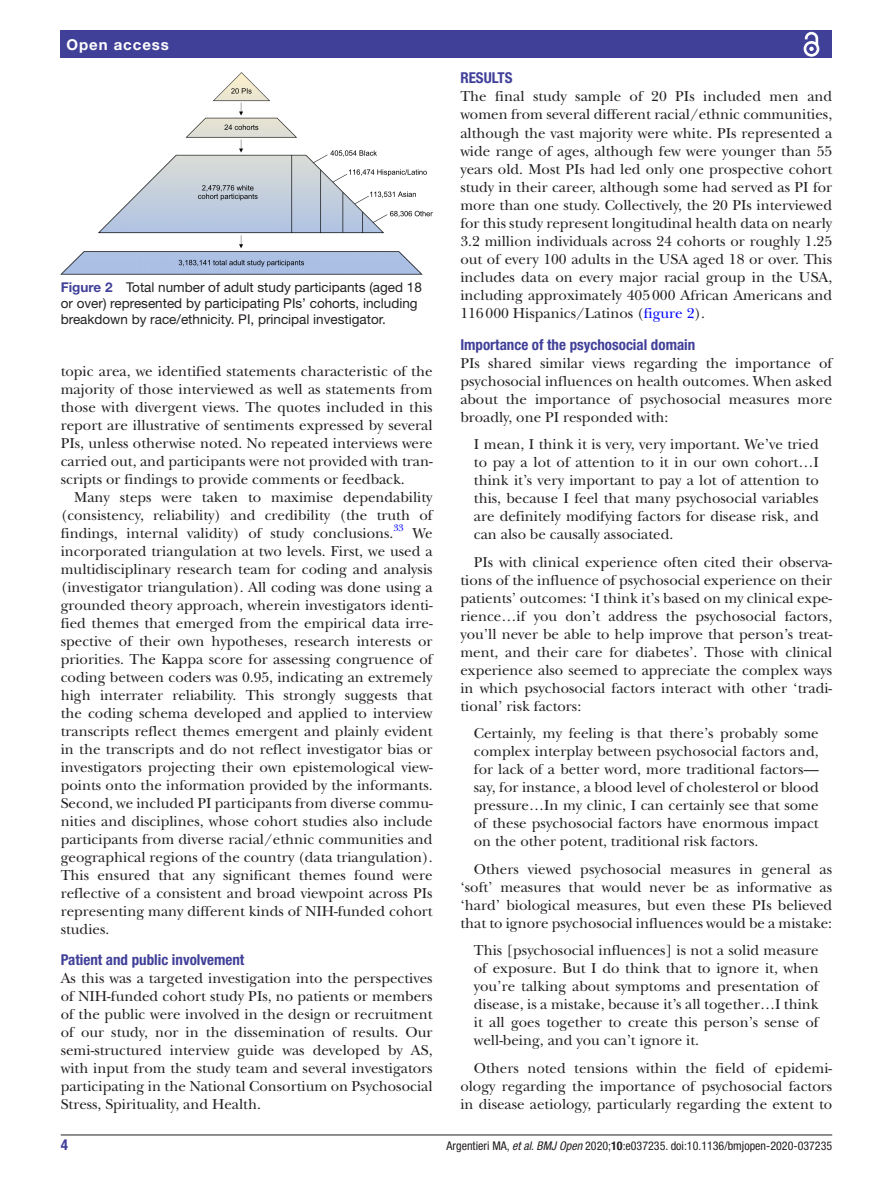
<style>
.page{position:relative;width:893px;height:1191px;background:#fff}
.page>*{position:absolute;margin:0;border:0;box-sizing:border-box;transform-origin:0 0}
.t1{font:15px/18px "New Baskerville";color:#231f20;text-align:justify}
.t2{font:700 condensed 15px "Helvetica Neue LT Std";color:#414099}
.t3{font:700 15px "Helvetica Neue LT Std";letter-spacing:.065em;color:#fff}
.t4{font:13.5px/16.2px "Helvetica Neue LT Std";color:#231f20}
.t5{font:condensed 12px "Helvetica Neue LT Std";color:#231f20}
.t6{font:9.9px "New Baskerville";color:#00f}
.s1{font-weight:700;color:#414099}
.s2{color:#00f}
.s3{font-style:italic}
.s4{font-weight:700}
</style>
<div class="page">
<hr style="left:61px;top:1134px;width:771px;height:1px;background:#231f20">
<div style="left:61px;top:31px;width:771px;height:27px;background:#414099"></div>
<svg style="left:803px;top:31px;width:17px;height:26px"></svg>
<img style="left:61px;top:73px;width:372px;height:201px">
<p class="t3" style="left:66px;top:35px;width:104px">Open access</p>
<p class="t4" style="left:61px;top:279px;width:363px"><span class="s1">Figure 2</span> Total number of adult study participants (aged 18 or over) represented by participating PIs’ cohorts, including breakdown by race/ethnicity. PI, principal investigator.</p>
<p class="t1" style="left:61px;top:362px;width:373px">topic area, we identified statements characteristic of the majority of those interviewed as well as statements from those with divergent views. The quotes included in this report are illustrative of sentiments expressed by several PIs, unless otherwise noted. No repeated interviews were carried out, and participants were not provided with tran&shy;scripts or findings to provide comments or feedback.</p>
<p class="t1" style="left:61px;top:488px;width:373px;text-indent:14px">Many steps were taken to maximise dependability (consistency, reliability) and credibility (the truth of findings, internal validity) of study conclusions.</p>
<p class="t6" style="left:393px;top:522px;width:12px">33</p>
<p class="t1" style="left:61px;top:524px;width:373px;text-indent:352px">We incorporated triangulation at two levels. First, we used a multidisciplinary research team for coding and analysis (investigator triangulation). All coding was done using a grounded theory approach, wherein investigators identi&shy;fied themes that emerged from the empirical data irre&shy;spective of their own hypotheses, research interests or priorities. The Kappa score for assessing congruence of coding between coders was 0.95, indicating an extremely high interrater reliability. This strongly suggests that the coding schema developed and applied to interview transcripts reflect themes emergent and plainly evident in the transcripts and do not reflect investigator bias or investigators projecting their own epistemological view&shy;points onto the information provided by the informants.<br>Second, we included PI participants from diverse commu&shy;nities and disciplines, whose cohort studies also include participants from diverse racial/ethnic communities and geographical regions of the country (data triangulation).<br>This ensured that any significant themes found were reflective of a consistent and broad viewpoint across PIs representing many different kinds of NIH-funded cohort studies.</p>
<p class="t2" style="left:61px;top:951px;width:185px">Patient and public involvement</p>
<p class="t1" style="left:61px;top:969px;width:373px">As this was a targeted investigation into the perspectives of NIH-funded cohort study PIs, no patients or members of the public were involved in the design or recruitment of our study, nor in the dissemination of results. Our semi-structured interview guide was developed by AS, with input from the study team and several investigators participating in the National Consortium on Psychosocial Stress, Spirituality, and Health.</p>
<p class="t2" style="left:460px;top:69px;width:54px">RESULTS</p>
<p class="t1" style="left:460px;top:88px;width:373px">The final study sample of 20 PIs included men and women from several different racial/ethnic communities, although the vast majority were white. PIs represented a wide range of ages, although few were younger than 55 years old. Most PIs had led only one prospective cohort study in their career, although some had served as PI for more than one study. Collectively, the 20 PIs interviewed for this study represent longitudinal health data on nearly 3.2 million individuals across 24 cohorts or roughly 1.25 out of every 100 adults in the USA aged 18 or over. This includes data on every major racial group in the USA, including approximately 405000 African Americans and 116000 Hispanics/Latinos (<span class="s2">figure 2</span>).</p>
<p class="t2" style="left:460px;top:336px;width:236px">Importance of the psychosocial domain</p>
<p class="t1" style="left:460px;top:355px;width:373px">PIs shared similar views regarding the importance of psychosocial influences on health outcomes. When asked about the importance of psychosocial measures more broadly, one PI responded with:</p>
<p class="t1" style="left:474px;top:436px;width:346px">I mean, I think it is very, very important. We’ve tried to pay a lot of attention to it in our own cohort…I think it’s very important to pay a lot of attention to this, because I feel that many psychosocial variables are definitely modifying factors for disease risk, and can also be causally associated.</p>
<p class="t1" style="left:460px;top:553px;width:373px;text-indent:14px">PIs with clinical experience often cited their observa&shy;tions of the influence of psychosocial experience on their patients’ outcomes: ‘I think it’s based on my clinical expe&shy;rience…if you don’t address the psychosocial factors, you’ll never be able to help improve that person’s treat&shy;ment, and their care for diabetes’. Those with clinical experience also seemed to appreciate the complex ways in which psychosocial factors interact with other ‘tradi&shy;tional’ risk factors:</p>
<p class="t1" style="left:474px;top:724px;width:346px">Certainly, my feeling is that there’s probably some complex interplay between psychosocial factors and, for lack of a better word, more traditional factors— say, for instance, a blood level of cholesterol or blood pressure…In my clinic, I can certainly see that some of these psychosocial factors have enormous impact on the other potent, traditional risk factors.</p>
<p class="t1" style="left:460px;top:860px;width:373px;text-indent:14px">Others viewed psychosocial measures in general as ‘soft’ measures that would never be as informative as ‘hard’ biological measures, but even these PIs believed that to ignore psychosocial influences would be a mistake:</p>
<p class="t1" style="left:474px;top:941px;width:346px">This [psychosocial influences] is not a solid measure of exposure. But I do think that to ignore it, when you’re talking about symptoms and presentation of disease, is a mistake, because it’s all together…I think it all goes together to create this person’s sense of well-being, and you can’t ignore it.</p>
<p class="t1" style="left:460px;top:1059px;width:373px;text-indent:14px">Others noted tensions within the field of epidemi&shy;ology regarding the importance of psychosocial factors in disease aetiology, particularly regarding the extent to</p>
<p class="t2" style="left:61px;top:1135px;width:9px">4</p>
<p class="t5" style="left:447px;top:1138px;width:387px">Argentieri MA, <span class="s3">et al</span>. <span class="s3">BMJ Open</span> 2020;<span class="s4">10</span>:e037235. doi:10.1136/bmjopen-2020-037235</p>
</div>
